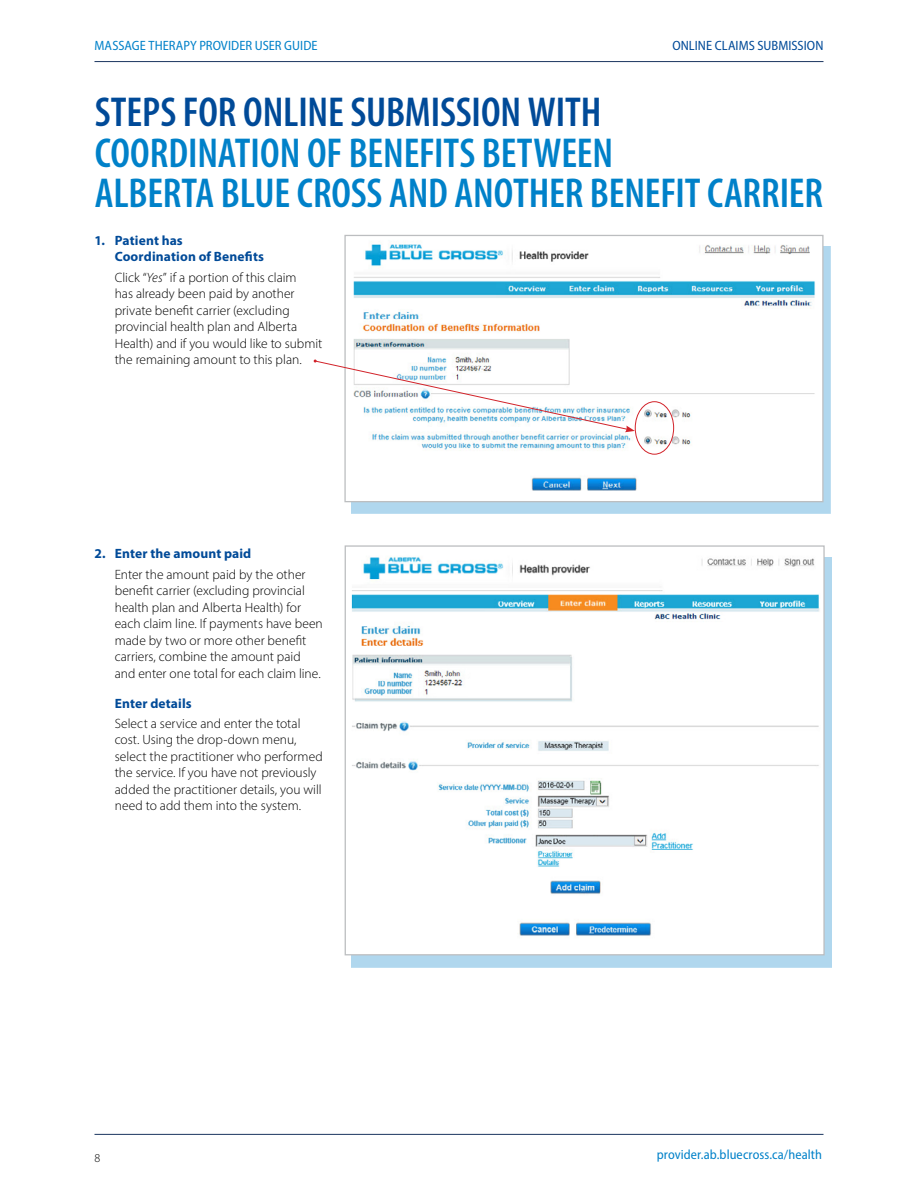
<style>
.page{position:relative;width:918px;height:1188px;background:#fff}
.page>*{position:absolute;margin:0;border:0;box-sizing:border-box;transform-origin:0 0}
.t1{font:600 condensed 42px/40.5px "Myriad Pro";letter-spacing:-.005em;color:#0081c9}
.t2{font:600 condensed 42px "Myriad Pro";letter-spacing:-.005em;color:#004a98}
.t3{font:300 13.5px/16.5px "Myriad Pro";color:#000}
.t4{font:700 13.5px/16.5px "Myriad Pro";letter-spacing:.01em;color:#004a98}
.t5{font:semi-condensed 13.5px "Myriad Pro";letter-spacing:.005em;color:#0081c9}
.t6{font:semi-condensed 13.5px "Myriad Pro";letter-spacing:.005em;color:#004a98}
.t7{font:300 12px "Myriad Pro";color:#000}
.s1{font-style:italic}
</style>
<div class="page">
<hr style="left:94px;top:1134px;width:730px;height:1px;background:#1a355f">
<hr style="left:94px;top:61px;width:730px;height:1px;background:#1a355f">
<div style="left:351px;top:246px;width:479px;height:268px;background:#0081c9;opacity:.31"></div>
<img style="left:351px;top:244px;width:471px;height:256px">
<div style="left:344px;top:235px;width:480px;height:267px;border:1px solid #bcbec0"></div>
<div style="left:635px;top:401px;width:39px;height:54px;border:1px solid #d2232a;border-radius:50%"></div>
<div style="left:351px;top:557px;width:480px;height:410px;background:#0081c9;opacity:.31"></div>
<img style="left:351px;top:557px;width:472px;height:396px">
<svg style="left:314px;top:360px;width:321px;height:72px"></svg>
<p class="t5" style="left:94px;top:37px;width:225px">MASSAGE THERAPY PROVIDER USER GUIDE</p>
<p class="t6" style="left:672px;top:37px;width:153px">ONLINE CLAIMS SUBMISSION</p>
<h1 class="t2" style="left:95px;top:86px;width:508px">STEPS FOR ONLINE SUBMISSION WITH</h1>
<h1 class="t1" style="left:95px;top:132px;width:730px">COORDINATION OF BENEFITS BETWEEN<br>ALBERTA BLUE CROSS AND ANOTHER BENEFIT CARRIER</h1>
<p class="t4" style="left:115px;top:232px;width:151px;text-indent:-20px">1. Patient has<br>Coordination of Benefits</p>
<p class="t3" style="left:115px;top:269px;width:209px">Click “<span class="s1">Yes</span>” if a portion of this claim<br>has already been paid by another private benefit carrier (excluding provincial health plan and Alberta Health) and if you would like to submit the remaining amount to this plan.</p>
<p class="t4" style="left:94px;top:545px;width:158px">2. Enter the amount paid</p>
<p class="t3" style="left:115px;top:566px;width:210px">Enter the amount paid by the other benefit carrier (excluding provincial health plan and Alberta Health) for each claim line. If payments have been made by two or more other benefit carriers, combine the amount paid and enter one total for each claim line.</p>
<p class="t4" style="left:115px;top:694px;width:78px">Enter details</p>
<p class="t3" style="left:115px;top:715px;width:210px">Select a service and enter the total cost. Using the drop-down menu, select the practitioner who performed the service. If you have not previously added the practitioner details, you will need to add them into the system.</p>
<p class="t7" style="left:94px;top:1150px;width:7px">8</p>
<p class="t5" style="left:657px;top:1147px;width:167px">provider.ab.bluecross.ca/health</p>
</div>
